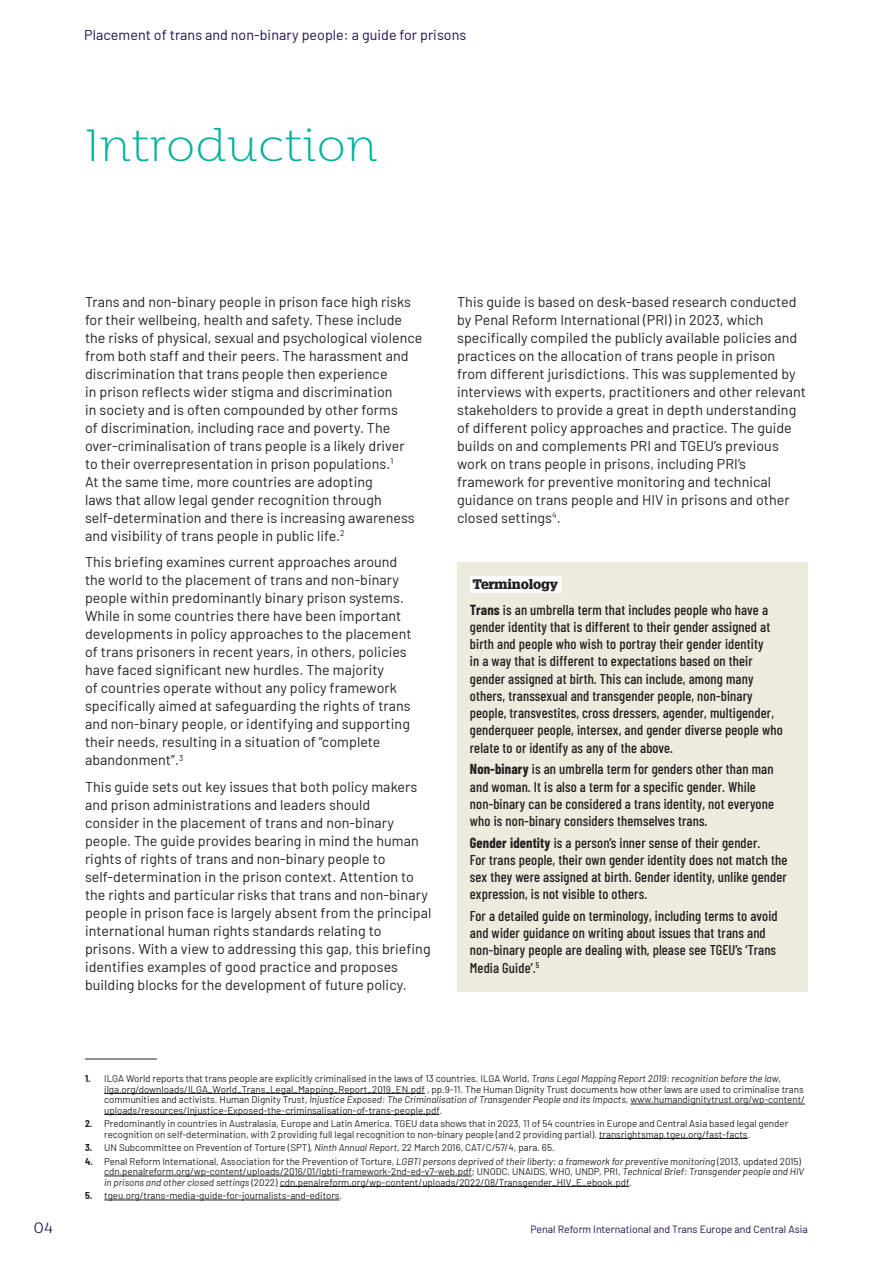
<style>
.page{position:relative;width:893px;height:1263px;background:#fff}
.page>*{position:absolute;margin:0;border:0;box-sizing:border-box;transform-origin:0 0}
.A_Heading{font:100 45px "Moreno";letter-spacing:-.01em;color:#00b19d}
.t1{font:300 15px "Moreno";color:#200e48}
.BODY_COPY{font:14.25px/18px "Barlow";letter-spacing:.005em;color:#231f20}
.BEIGE_BOX_BODY{font:500 14.25px/17.2px "Barlow Condensed";letter-spacing:.01em;color:#231f20}
.t2{font:14.25px "Barlow";letter-spacing:.005em;color:#200e48}
.BEIGE_BOX_HEADER{font:900 13.5px "Glypha LT Pro";letter-spacing:-.015em;color:#231f20}
.t3{font:10.5px "Barlow";color:#200e48}
.Footnotes{font:9.75px/10.5px "Barlow";color:#231f20}
.s1{font-weight:700}
.s2{font-weight:700;font-stretch:semi-condensed}
.s3{font-style:italic}
</style>
<div class="page">
<hr style="left:85px;top:1059px;width:72px;height:1px;background:#231f20">
<hr style="left:104px;top:1093px;width:321px;height:1px;background:#231f20">
<hr style="left:630px;top:1104px;width:175px;height:1px;background:#231f20">
<hr style="left:104px;top:1114px;width:335px;height:1px;background:#231f20">
<hr style="left:599px;top:1138px;width:149px;height:1px;background:#231f20">
<hr style="left:104px;top:1176px;width:368px;height:1px;background:#231f20">
<hr style="left:280px;top:1186px;width:349px;height:1px;background:#231f20">
<hr style="left:104px;top:1200px;width:236px;height:1px;background:#231f20">
<div style="left:457px;top:562px;width:351px;height:39px;background:#edebdd"></div>
<div style="left:470px;top:576px;width:91px;height:17px;background:#fff"></div>
<div style="left:457px;top:600px;width:351px;height:173px;background:#edebdd"></div>
<div style="left:457px;top:760px;width:351px;height:86px;background:#edebdd"></div>
<div style="left:457px;top:833px;width:351px;height:86px;background:#edebdd"></div>
<div style="left:457px;top:906px;width:351px;height:86px;background:#edebdd"></div>
<p class="t2" style="left:84px;top:24px;width:384px">Placement of trans and non-binary people: a guide for prisons</p>
<p class="A_Heading" style="left:85px;top:109px;width:294px">Introduction</p>
<p class="BODY_COPY" style="left:85px;top:292px;width:339px">Trans and non‑binary people in prison face high risks for their wellbeing, health and safety. These include the risks of physical, sexual and psychological violence from both staff and their peers. The harassment and discrimination that trans people then experience<br>in prison reflects wider stigma and discrimination<br>in society and is often compounded by other forms<br>of discrimination, including race and poverty. The over-criminalisation of trans people is a likely driver<br>to their overrepresentation in prison populations.<sup>1<br></sup>At the same time, more countries are adopting<br>laws that allow legal gender recognition through self-determination and there is increasing awareness and visibility of trans people in public life.<sup>2</sup></p>
<p class="BODY_COPY" style="left:85px;top:552px;width:328px">This briefing examines current approaches around the world to the placement of trans and non‑binary people within predominantly binary prison systems.<br>While in some countries there have been important developments in policy approaches to the placement of trans prisoners in recent years, in others, policies have faced significant new hurdles. The majority<br>of countries operate without any policy framework specifically aimed at safeguarding the rights of trans and non‑binary people, or identifying and supporting their needs, resulting in a situation of “complete abandonment”.<sup>3</sup></p>
<p class="BODY_COPY" style="left:85px;top:777px;width:348px">This guide sets out key issues that both policy makers and prison administrations and leaders should<br>consider in the placement of trans and non‑binary people. The guide provides bearing in mind the human rights of rights of trans and non‑binary people to self-determination in the prison context. Attention to the rights and particular risks that trans and non‑binary people in prison face is largely absent from the principal international human rights standards relating to prisons. With a view to addressing this gap, this briefing identifies examples of good practice and proposes building blocks for the development of future policy.</p>
<p class="BODY_COPY" style="left:457px;top:292px;width:350px">This guide is based on desk-based research conducted by Penal Reform International (PRI) in 2023, which specifically compiled the publicly available policies and practices on the allocation of trans people in prison from different jurisdictions. This was supplemented by interviews with experts, practitioners and other relevant stakeholders to provide a great in depth understanding of different policy approaches and practice. The guide builds on and complements PRI and TGEU’s previous work on trans people in prisons, including PRI’s framework for preventive monitoring and technical guidance on trans people and HIV in prisons and other closed settings<sup>4</sup>.</p>
<p class="BEIGE_BOX_HEADER" style="left:473px;top:576px;width:87px">Terminology</p>
<p class="BEIGE_BOX_BODY" style="left:470px;top:600px;width:314px"><span class="s1">Trans</span> is an umbrella term that includes people who have a gender identity that is different to their gender assigned at birth and people who wish to portray their gender identity<br>in a way that is different to expectations based on their gender assigned at birth. This can include, among many others, transsexual and transgender people, non‑binary people, transvestites, cross dressers, agender, multigender, genderqueer people, intersex, and gender diverse people who relate to or identify as any of the above.</p>
<p class="BEIGE_BOX_BODY" style="left:470px;top:759px;width:306px"><span class="s1">Non‑binary</span> is an umbrella term for genders other than man and woman. It is also a term for a specific gender. While non‑binary can be considered a trans identity, not everyone who is non‑binary considers themselves trans.</p>
<p class="BEIGE_BOX_BODY" style="left:470px;top:833px;width:319px"><span class="s1">Gender identity</span> is a person’s inner sense of their gender.<br>For trans people, their own gender identity does not match the sex they were assigned at birth. Gender identity, unlike gender expression, is not visible to others.</p>
<p class="BEIGE_BOX_BODY" style="left:470px;top:906px;width:309px">For a detailed guide on terminology, including terms to avoid and wider guidance on writing about issues that trans and non‑binary people are dealing with, please see TGEU’s ‘Trans Media Guide’.<sup>5</sup></p>
<p class="Footnotes" style="left:104px;top:1073px;width:702px;text-indent:-19px"><span class="s2">1.</span> ILGA World reports that trans people are explicitly criminalised in the laws of 13 countries. ILGA World, <span class="s3">Trans Legal Mapping Report 2019: recognition before the law</span>, ilga.org/downloads/ILGA_World_Trans_Legal_Mapping_Report_2019_EN.pdf , pp.9-11. The Human Dignity Trust documents how other laws are used to criminalise trans communities and activists. Human Dignity Trust, <span class="s3">Injustice Exposed: The Criminalisation of Transgender People and its Impacts</span>, www.humandignitytrust.org/wp-content/ uploads/resources/Injustice-Exposed-the-criminsalisation-of-trans-people.pdf.</p>
<p class="Footnotes" style="left:104px;top:1118px;width:685px;text-indent:-19px"><span class="s2">2.</span> Predominantly in countries in Australasia, Europe and Latin America. TGEU data shows that in 2023, 11 of 54 countries in Europe and Central Asia based legal gender recognition on self-determination, with 2 providing full legal recognition to non‑binary people (and 2 providing partial). transrightsmap.tgeu.org/fast-facts.</p>
<p class="Footnotes" style="left:85px;top:1142px;width:471px"><span class="s2">3.</span> UN Subcommittee on Prevention of Torture (SPT), <span class="s3">Ninth Annual Report</span>, 22 March 2016, CAT/C/57/4, para. 65.</p>
<p class="Footnotes" style="left:104px;top:1155px;width:701px;text-indent:-19px"><span class="s2">4.</span> Penal Reform International, Association for the Prevention of Torture, <span class="s3">LGBTI persons deprived of their liberty: a framework for preventive monitoring</span> (2013, updated 2015) cdn.penalreform.org/wp-content/uploads/2016/01/lgbti-framework-2nd-ed-v7-web.pdf; UNODC, UNAIDS, WHO, UNDP, PRI, <span class="s3">Technical Brief: Transgender people and HIV in prisons and other closed settings</span> (2022) cdn.penalreform.org/wp-content/uploads/2022/08/Transgender_HIV_E_ebook.pdf.</p>
<p class="Footnotes" style="left:85px;top:1190px;width:259px"><span class="s2">5.</span> tgeu.org/trans-media-guide-for-journalists-and-editors.</p>
<p class="t1" style="left:34px;top:1215px;width:21px">04</p>
<p class="t3" style="left:531px;top:1222px;width:279px">Penal Reform International and Trans Europe and Central Asia</p>
</div>
